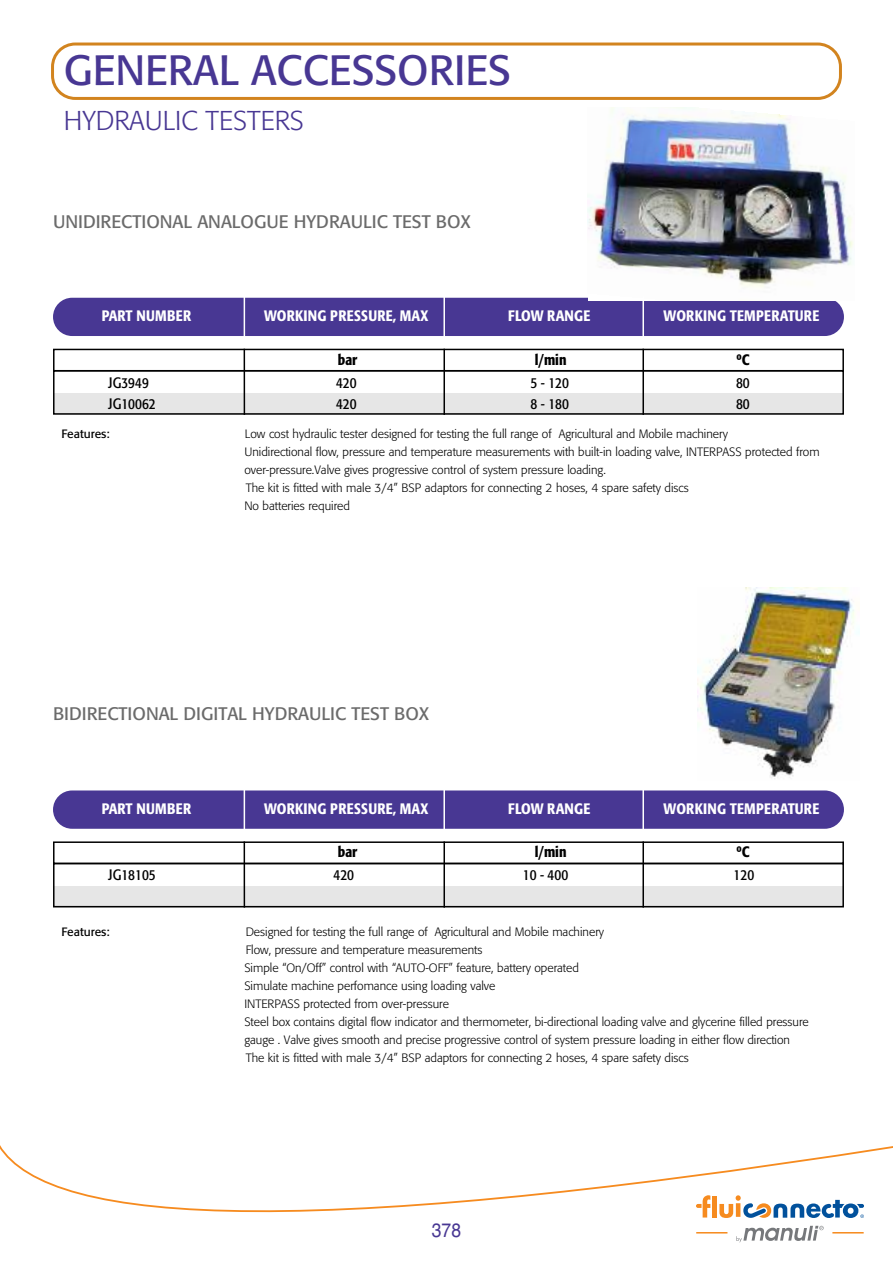
<style>
.page{position:relative;width:893px;height:1263px;background:#fff}
.page>*{position:absolute;margin:0;border:0;box-sizing:border-box;transform-origin:0 0}
.t1{font:42px "Formata";color:#483793}
.t2{font:300 27px "Formata";color:#483793}
.t3{font:19.5px "Helvetica";color:#483793;scale:.9 1}
.t4{font:18px "Formata";color:#6b6b6b}
.t5{font:500 condensed 15px "Formata";letter-spacing:.02em;color:#fff}
.t6{font:condensed 15px "Formata";color:#000}
.t7{font:500 condensed 15px "Formata";color:#000}
.t8{font:300 12px/18px "Formata";color:#000}
.t9{font:12px "Formata";color:#000}
</style>
<div class="page">
<div style="left:53px;top:298px;width:791px;height:38px;background:#483793;border-radius:19px"></div>
<svg style="left:51px;top:43px;width:791px;height:57px"></svg>
<img style="left:697px;top:587px;width:162px;height:192px">
<img style="left:588px;top:108px;width:265px;height:193px">
<div style="left:53px;top:349px;width:791px;height:22px;border:2px solid #000"></div>
<div style="left:53px;top:393px;width:791px;height:22px;background:#e6e6e6"></div>
<div style="left:53px;top:370px;width:791px;height:45px;border:2px solid #000"></div>
<hr style="left:244px;top:349px;width:1px;height:66px;background:#000">
<hr style="left:244px;top:296px;width:1px;height:41px;background:#fff">
<hr style="left:443px;top:296px;width:2px;height:41px;background:#fff">
<hr style="left:642px;top:296px;width:2px;height:41px;background:#fff">
<hr style="left:443px;top:349px;width:2px;height:66px;background:#000">
<hr style="left:642px;top:349px;width:2px;height:66px;background:#000">
<div style="left:53px;top:790px;width:791px;height:39px;background:#483793;border-radius:19px"></div>
<div style="left:53px;top:841px;width:791px;height:23px;border:2px solid #000"></div>
<div style="left:53px;top:886px;width:791px;height:21px;background:#e6e6e6"></div>
<div style="left:53px;top:863px;width:791px;height:44px;border:2px solid #000"></div>
<hr style="left:244px;top:841px;width:1px;height:67px;background:#000">
<hr style="left:244px;top:789px;width:1px;height:41px;background:#fff">
<hr style="left:443px;top:789px;width:2px;height:41px;background:#fff">
<hr style="left:642px;top:789px;width:2px;height:41px;background:#fff">
<hr style="left:443px;top:841px;width:2px;height:67px;background:#000">
<hr style="left:642px;top:841px;width:2px;height:67px;background:#000">
<svg style="left:0;top:1145px;width:893px;height:98px"></svg>
<hr style="left:712px;top:1195px;width:4px;height:22px;background:#f68b1f">
<svg style="left:696px;top:1195px;width:14px;height:22px"></svg>
<svg style="left:719px;top:1195px;width:145px;height:23px"></svg>
<hr style="left:832px;top:1232px;width:32px;height:1px;background:#f68b1f">
<hr style="left:696px;top:1232px;width:31px;height:1px;background:#f68b1f">
<svg style="left:736px;top:1226px;width:88px;height:16px"></svg>
<h1 class="t1" style="left:64px;top:44px;width:449px">GENERAL ACCESSORIES</h1>
<h2 class="t2" style="left:64px;top:104px;width:242px">HYDRAULIC TESTERS</h2>
<h3 class="t4" style="left:53px;top:211px;width:419px">UNIDIRECTIONAL ANALOGUE HYDRAULIC TEST BOX</h3>
<p class="t5" style="left:102px;top:310px;width:91px">PART NUMBER</p>
<p class="t5" style="left:264px;top:310px;width:166px">WORKING PRESSURE, MAX</p>
<p class="t5" style="left:508px;top:310px;width:84px">FLOW RANGE</p>
<p class="t5" style="left:664px;top:310px;width:157px">WORKING TEMPERATURE</p>
<p class="t7" style="left:338px;top:353px;width:21px">bar</p>
<p class="t7" style="left:535px;top:353px;width:33px">l/min</p>
<p class="t7" style="left:736px;top:353px;width:15px">ºC</p>
<p class="t6" style="left:108px;top:373px;width:42px">JG3949</p>
<p class="t6" style="left:336px;top:373px;width:22px">420</p>
<p class="t6" style="left:531px;top:373px;width:40px">5 - 120</p>
<p class="t6" style="left:736px;top:373px;width:15px">80</p>
<p class="t6" style="left:108px;top:395px;width:49px">JG10062</p>
<p class="t6" style="left:336px;top:395px;width:22px">420</p>
<p class="t6" style="left:531px;top:395px;width:40px">8 - 180</p>
<p class="t6" style="left:736px;top:395px;width:15px">80</p>
<p class="t9" style="left:62px;top:426px;width:50px">Features:</p>
<p class="t8" style="left:244px;top:424px;width:577px">Low cost hydraulic tester designed for testing the full range of Agricultural and Mobile machinery<br>Unidirectional flow, pressure and temperature measurements with built-in loading valve, INTERPASS protected from over-pressure.Valve gives progressive control of system pressure loading.<br>The kit is fitted with male 3/4” BSP adaptors for connecting 2 hoses, 4 spare safety discs<br>No batteries required</p>
<h3 class="t4" style="left:53px;top:702px;width:377px">BIDIRECTIONAL DIGITAL HYDRAULIC TEST BOX</h3>
<p class="t5" style="left:102px;top:802px;width:91px">PART NUMBER</p>
<p class="t5" style="left:264px;top:802px;width:166px">WORKING PRESSURE, MAX</p>
<p class="t5" style="left:508px;top:802px;width:84px">FLOW RANGE</p>
<p class="t5" style="left:664px;top:802px;width:157px">WORKING TEMPERATURE</p>
<p class="t7" style="left:338px;top:846px;width:21px">bar</p>
<p class="t7" style="left:535px;top:846px;width:33px">l/min</p>
<p class="t7" style="left:736px;top:846px;width:15px">ºC</p>
<p class="t6" style="left:108px;top:866px;width:49px">JG18105</p>
<p class="t6" style="left:334px;top:866px;width:22px">420</p>
<p class="t6" style="left:523px;top:866px;width:47px">10 - 400</p>
<p class="t6" style="left:734px;top:866px;width:22px">120</p>
<p class="t9" style="left:62px;top:924px;width:50px">Features:</p>
<p class="t8" style="left:244px;top:923px;width:566px">Designed for testing the full range of Agricultural and Mobile machinery<br>Flow, pressure and temperature measurements<br>Simple “On/Off” control with “AUTO-OFF” feature, battery operated<br>Simulate machine perfomance using loading valve<br>INTERPASS protected from over-pressure<br>Steel box contains digital flow indicator and thermometer, bi-directional loading valve and glycerine filled pressure gauge . Valve gives smooth and precise progressive control of system pressure loading in either flow direction The kit is fitted with male 3/4” BSP adaptors for connecting 2 hoses, 4 spare safety discs</p>
<h3 class="t3" style="left:432px;top:1219px;width:34px">378</h3>
</div>
